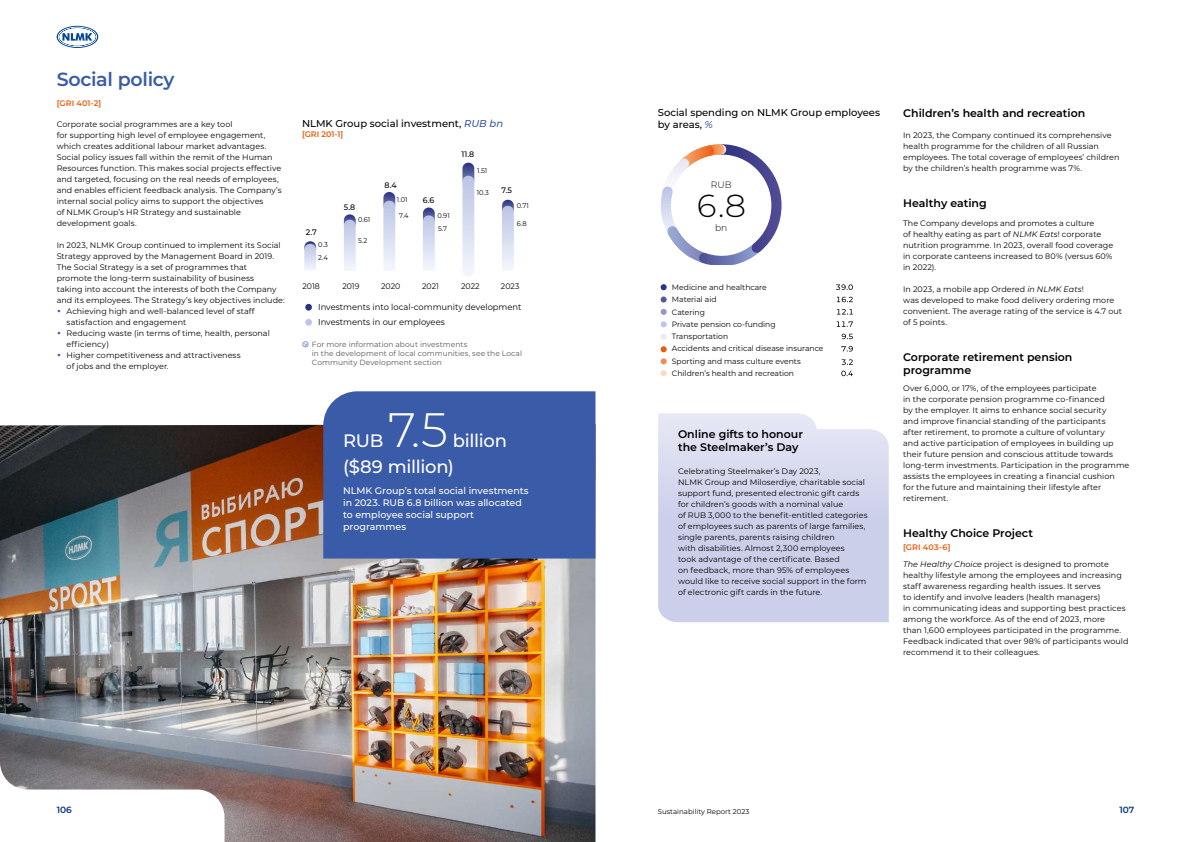
<style>
.page{position:relative;width:1191px;height:842px;background:#fff}
.page>*{position:absolute;margin:0;border:0;box-sizing:border-box;transform-origin:0 0}
.t1{font:300 48px "Montserrat";color:#fff}
.t2{font:300 31.8px "Montserrat";color:#000}
.t3{font:600 19px "Montserrat";letter-spacing:-.015em;color:#3a5ba7}
.t4{font:500 18px/26.5px "Montserrat";letter-spacing:-.02em;color:#fff}
.t5{font:600 11px/13.2px "Montserrat";color:#000}
.t6{font:500 10px/12px "Montserrat";color:#000}
.t7{font:500 9.5px/12px "Montserrat";color:#fff}
.t8{font:300 9.2px "Montserrat";color:#000}
.t9{font:600 9px "Montserrat";color:#043873}
.t10{font:8.6px/14.8px "Montserrat";color:#000}
.t11{font:8px/11px "Montserrat";letter-spacing:.005em;color:#000}
.t12{font:600 8px "Montserrat";letter-spacing:.005em;color:#ea5b0b}
.t13{font:500 8px "Montserrat";color:#000}
.t14{font:7.7px/12.3px "Montserrat";color:#000}
.t15{font:7.5px/9px "Montserrat";letter-spacing:.005em;color:#575756}
.t16{font:7px "Montserrat";color:#000}
.t17{font:6.8px "Montserrat";color:#000}
.s1{font-family:"Inter V";color:#3a5ba7}
.s2{font-style:italic;color:#3a5ba7}
.s3{font-family:"SF Pro Text";color:#3a5ba7}
.s4{font-style:italic}
.s5{font-weight:600;color:#ea5b0b}
</style>
<div class="page">
<img style="left:0;top:424px;width:595px;height:418px">
<div style="left:323px;top:391px;width:272px;height:167px;background:#3a5ba7"></div>
<svg style="left:658px;top:413px;width:230px;height:209px;background:#d3d6ed"></svg>
<svg style="left:836px;top:284px;width:17px;height:6px"></svg>
<svg style="left:837px;top:297px;width:16px;height:5px"></svg>
<svg style="left:837px;top:309px;width:16px;height:6px"></svg>
<svg style="left:836px;top:321px;width:17px;height:6px"></svg>
<svg style="left:841px;top:334px;width:12px;height:5px"></svg>
<svg style="left:841px;top:346px;width:12px;height:5px"></svg>
<svg style="left:841px;top:359px;width:12px;height:6px"></svg>
<svg style="left:841px;top:371px;width:12px;height:5px"></svg>
<svg style="left:660px;top:284px;width:6px;height:6px"></svg>
<svg style="left:660px;top:296px;width:6px;height:7px"></svg>
<svg style="left:660px;top:309px;width:6px;height:6px"></svg>
<svg style="left:660px;top:321px;width:6px;height:6px"></svg>
<svg style="left:661px;top:334px;width:5px;height:6px"></svg>
<svg style="left:660px;top:346px;width:6px;height:6px"></svg>
<svg style="left:660px;top:358px;width:6px;height:6px"></svg>
<svg style="left:660px;top:370px;width:6px;height:6px"></svg>
<svg style="left:660px;top:144px;width:122px;height:121px"></svg>
<svg style="left:304px;top:241px;width:12px;height:29px"></svg>
<svg style="left:344px;top:214px;width:12px;height:56px"></svg>
<svg style="left:383px;top:192px;width:12px;height:78px"></svg>
<svg style="left:423px;top:208px;width:12px;height:62px"></svg>
<svg style="left:462px;top:163px;width:12px;height:113px"></svg>
<svg style="left:502px;top:200px;width:12px;height:70px"></svg>
<div style="left:305px;top:319px;width:7px;height:7px;background:#bcc5e6;border-radius:50%"></div>
<div style="left:305px;top:304px;width:7px;height:7px;background:#283384;border-radius:50%"></div>
<svg style="left:0;top:762px;width:224px;height:80px"></svg>
<svg style="left:57px;top:26px;width:41px;height:22px"></svg>
<h3 class="t3" style="left:57px;top:66px;width:119px">Social policy</h3>
<p class="t12" style="left:57px;top:97px;width:46px">[GRI 401-2]</p>
<p class="t11" style="left:57px;top:119px;width:227px">Corporate social programmes are a key tool<br>for supporting high level of employee engagement, which creates additional labour market advantages.<br>Social policy issues fall within the remit of the Human Resources function. This makes social projects effective and targeted, focusing on the real needs of employees, and enables efficient feedback analysis. The Company’s internal social policy aims to support the objectives<br>of NLMK Group’s HR Strategy and sustainable development goals.</p>
<p class="t11" style="left:57px;top:240px;width:225px">In 2023, NLMK Group continued to implement its Social</p>
<p class="t11" style="left:57px;top:251px;width:219px">Strategy approved by the Management Board in 2019.</p>
<p class="t11" style="left:57px;top:262px;width:192px">The Social Strategy is a set of programmes that</p>
<p class="t11" style="left:57px;top:273px;width:199px">promote the long-term sustainability of business</p>
<p class="t11" style="left:57px;top:284px;width:221px">taking into account the interests of both the Company</p>
<p class="t11" style="left:57px;top:295px;width:230px">and its employees. The Strategy’s key objectives include:</p>
<p class="t11" style="left:57px;top:306px;width:199px"><span class="s1">գ</span> Achieving high and well-balanced level of staff</p>
<p class="t11" style="left:67px;top:317px;width:121px">satisfaction and engagement</p>
<p class="t11" style="left:57px;top:328px;width:215px"><span class="s1">գ</span> Reducing waste (in terms of time, health, personal</p>
<p class="t11" style="left:67px;top:339px;width:44px">efficiency)</p>
<p class="t11" style="left:57px;top:350px;width:185px"><span class="s1">գ</span> Higher competitiveness and attractiveness</p>
<p class="t11" style="left:67px;top:361px;width:103px">of jobs and the employer.</p>
<p class="t6" style="left:302px;top:117px;width:203px">NLMK Group social investment, <span class="s2">RUB bn</span></p>
<p class="t12" style="left:302px;top:128px;width:43px">[GRI 201-1]</p>
<p class="t13" style="left:461px;top:149px;width:14px">11.8</p>
<p class="t13" style="left:306px;top:227px;width:12px">2.7</p>
<p class="t17" style="left:318px;top:239px;width:11px">0.3</p>
<p class="t17" style="left:318px;top:253px;width:11px">2.4</p>
<p class="t13" style="left:344px;top:201px;width:13px">5.8</p>
<p class="t17" style="left:358px;top:215px;width:14px">0.61</p>
<p class="t17" style="left:358px;top:236px;width:11px">5.2</p>
<p class="t13" style="left:384px;top:179px;width:14px">8.4</p>
<p class="t17" style="left:397px;top:195px;width:12px">1.01</p>
<p class="t17" style="left:399px;top:211px;width:11px">7.4</p>
<p class="t13" style="left:423px;top:194px;width:13px">6.6</p>
<p class="t17" style="left:437px;top:210px;width:14px">0.91</p>
<p class="t17" style="left:438px;top:224px;width:11px">5.7</p>
<p class="t17" style="left:477px;top:166px;width:12px">1.51</p>
<p class="t17" style="left:477px;top:188px;width:14px">10.3</p>
<p class="t13" style="left:501px;top:185px;width:12px">7.5</p>
<p class="t17" style="left:517px;top:201px;width:14px">0.71</p>
<p class="t17" style="left:517px;top:219px;width:11px">6.8</p>
<p class="t11" style="left:302px;top:280px;width:19px">2018</p>
<p class="t11" style="left:342px;top:280px;width:19px">2019</p>
<p class="t11" style="left:381px;top:280px;width:21px">2020</p>
<p class="t11" style="left:422px;top:280px;width:18px">2021</p>
<p class="t11" style="left:461px;top:280px;width:20px">2022</p>
<p class="t11" style="left:501px;top:280px;width:20px">2023</p>
<p class="t10" style="left:318px;top:299px;width:205px">Investments into local-community development<br>Investments in our employees</p>
<p class="t15" style="left:312px;top:340px;width:212px;text-indent:-10px"><span class="s3">㈭</span> For more information about investments<br>in the development of local communities, see the Local<br>Community Development section</p>
<h1 class="t1" style="left:388px;top:397px;width:61px">7.5</h1>
<h3 class="t4" style="left:343px;top:426px;width:165px;text-indent:110px">billion ($89 million)</h3>
<p class="t7" style="left:343px;top:484px;width:187px">NLMK Group’s total social investments in 2023. RUB 6.8 billion was allocated to employee social support programmes</p>
<h3 class="t4" style="left:343px;top:426px;width:42px">RUB</h3>
<p class="t6" style="left:658px;top:106px;width:224px">Social spending on NLMK Group employees by areas, <span class="s2">%</span></p>
<p class="t8" style="left:711px;top:178px;width:22px">RUB</p>
<h2 class="t2" style="left:696px;top:184px;width:52px">6.8</h2>
<p class="t8" style="left:715px;top:221px;width:14px">bn</p>
<p class="t14" style="left:672px;top:281px;width:153px">Medicine and healthcare<br>Material aid<br>Catering<br>Private pension co-funding<br>Transportation<br>Accidents and critical disease insurance<br>Sporting and mass culture events<br>Children’s health and recreation</p>
<h3 class="t5" style="left:678px;top:427px;width:126px">Online gifts to honour the Steelmaker’s Day</h3>
<p class="t11" style="left:678px;top:465px;width:191px">Celebrating Steelmaker’s Day 2023,<br>NLMK Group and Miloserdiye, charitable social support fund, presented electronic gift cards for children’s goods with a nominal value<br>of RUB 3,000 to the benefit-entitled categories of employees such as parents of large families, single parents, parents raising children<br>with disabilities. Almost 2,300 employees<br>took advantage of the certificate. Based<br>on feedback, more than 95% of employees would like to receive social support in the form of electronic gift cards in the future.</p>
<h3 class="t5" style="left:903px;top:106px;width:184px">Children’s health and recreation</h3>
<p class="t11" style="left:903px;top:130px;width:218px">In 2023, the Company continued its comprehensive health programme for the children of all Russian employees. The total coverage of employees’ children by the children’s health programme was 7%.</p>
<h3 class="t5" style="left:903px;top:196px;width:85px">Healthy eating</h3>
<p class="t11" style="left:903px;top:218px;width:212px">The Company develops and promotes a culture<br>of healthy eating as part of <span class="s4">NLMK Eats</span>! corporate nutrition programme. In 2023, overall food coverage in corporate canteens increased to 80% (versus 60% in 2022).</p>
<p class="t11" style="left:903px;top:284px;width:220px">In 2023, a mobile app Ordered <span class="s4">in NLMK Eats</span>!<br>was developed to make food delivery ordering more convenient. The average rating of the service is 4.7 out of 5 points.</p>
<h3 class="t5" style="left:903px;top:350px;width:171px">Corporate retirement pension programme</h3>
<p class="t11" style="left:903px;top:383px;width:228px">Over 6,000, or 17%, of the employees participate<br>in the corporate pension programme co-financed<br>by the employer. It aims to enhance social security<br>and improve financial standing of the participants<br>after retirement, to promote a culture of voluntary<br>and active participation of employees in building up their future pension and conscious attitude towards long-term investments. Participation in the programme assists the employees in creating a financial cushion<br>for the future and maintaining their lifestyle after retirement.</p>
<h3 class="t5" style="left:903px;top:526px;width:131px">Healthy Choice Project</h3>
<p class="t11" style="left:903px;top:539px;width:207px;line-height:16.9px"><span class="s5">[GRI 403-6]<br></span><span class="s4">The Healthy Choice</span> project is designed to promote</p>
<p class="t11" style="left:903px;top:570px;width:227px">healthy lifestyle among the employees and increasing staff awareness regarding health issues. It serves<br>to identify and involve leaders (health managers)<br>in communicating ideas and supporting best practices among the workforce. As of the end of 2023, more<br>than 1,600 employees participated in the programme.<br>Feedback indicated that over 98% of participants would recommend it to their colleagues.</p>
<p class="t9" style="left:57px;top:804px;width:17px">106</p>
<p class="t16" style="left:658px;top:807px;width:93px">Sustainability Report 2023</p>
<p class="t9" style="left:1119px;top:804px;width:16px">107</p>
</div>
